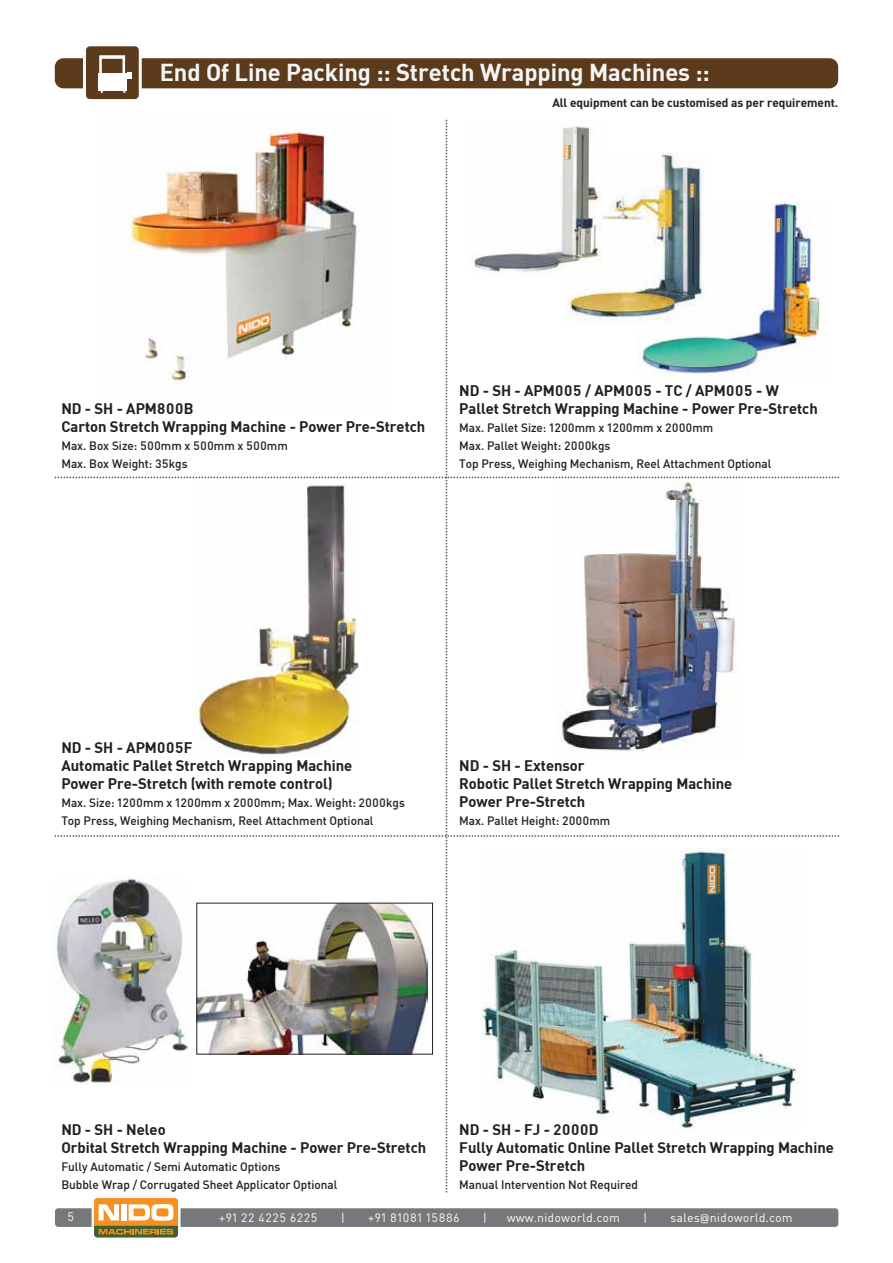
<style>
.page{position:relative;width:893px;height:1263px;background:#fff}
.page>*{position:absolute;margin:0;border:0;box-sizing:border-box;transform-origin:0 0}
.t1{font:700 24px "Sapient Sans";color:#f5f5f5}
.t2{font:700 15px/18px "Sapient Sans";color:#231f20}
.t3{font:500 12px/18px "Sapient Sans";color:#231f20}
.t4{font:12px "Sapient Sans";letter-spacing:.05em;color:#fff}
.t5{font:700 12px "Sapient Sans";color:#231f20}
</style>
<div class="page">
<div style="left:55px;top:58px;width:783px;height:30px;background:#5b3b1b;border-radius:9px"></div>
<div style="left:84px;top:45px;width:56px;height:56px;background:#5b3b1b;border-radius:5px"></div>
<div style="left:83px;top:43px;width:59px;height:59px;border:3px solid #fafcfd;border-radius:5px"></div>
<hr style="left:98px;top:73px;width:29px;height:2px;background:#fff">
<div style="left:98px;top:75px;width:29px;height:16px;background:#fff"></div>
<svg style="left:99px;top:55px;width:33px;height:24px"></svg>
<img style="left:55px;top:120px;width:785px;height:1118px">
<h1 class="t1" style="left:160px;top:56px;width:552px">End Of Line Packing :: Stretch Wrapping Machines ::</h1>
<p class="t5" style="left:552px;top:95px;width:287px">All equipment can be customised as per requirement.</p>
<p class="t2" style="left:61px;top:398px;width:365px">ND - SH - APM800B<br>Carton Stretch Wrapping Machine - Power Pre-Stretch</p>
<p class="t3" style="left:61px;top:436px;width:228px">Max. Box Size: 500mm x 500mm x 500mm<br>Max. Box Weight: 35kgs</p>
<p class="t2" style="left:459px;top:380px;width:360px">ND - SH - APM005 / APM005 - TC / APM005 - W<br>Pallet Stretch Wrapping Machine - Power Pre-Stretch</p>
<p class="t3" style="left:459px;top:418px;width:314px">Max. Pallet Size: 1200mm x 1200mm x 2000mm<br>Max. Pallet Weight: 2000kgs<br>Top Press, Weighing Mechanism, Reel Attachment Optional</p>
<p class="t2" style="left:61px;top:738px;width:292px">ND - SH - APM005F<br>Automatic Pallet Stretch Wrapping Machine<br>Power Pre-Stretch (with remote control)</p>
<p class="t3" style="left:61px;top:793px;width:345px">Max. Size: 1200mm x 1200mm x 2000mm; Max. Weight: 2000kgs<br>Top Press, Weighing Mechanism, Reel Attachment Optional</p>
<p class="t2" style="left:459px;top:756px;width:274px">ND - SH - Extensor<br>Robotic Pallet Stretch Wrapping Machine<br>Power Pre-Stretch</p>
<p class="t3" style="left:459px;top:811px;width:152px">Max. Pallet Height: 2000mm</p>
<p class="t2" style="left:61px;top:1119px;width:366px">ND - SH - Neleo<br>Orbital Stretch Wrapping Machine - Power Pre-Stretch</p>
<p class="t3" style="left:61px;top:1157px;width:277px">Fully Automatic / Semi Automatic Options<br>Bubble Wrap / Corrugated Sheet Applicator Optional</p>
<p class="t2" style="left:459px;top:1119px;width:376px">ND - SH - FJ - 2000D<br>Fully Automatic Online Pallet Stretch Wrapping Machine<br>Power Pre-Stretch</p>
<p class="t3" style="left:459px;top:1175px;width:180px">Manual Intervention Not Required</p>
<p class="t4" style="left:67px;top:1209px;width:8px">5</p>
<p class="t4" style="left:219px;top:1210px;width:100px">+91 22 4225 6225</p>
<p class="t4" style="left:341px;top:1210px;width:5px">|</p>
<p class="t4" style="left:368px;top:1210px;width:93px">+91 81081 15886</p>
<p class="t4" style="left:483px;top:1210px;width:5px">|</p>
<p class="t4" style="left:507px;top:1210px;width:114px">www.nidoworld.com</p>
<p class="t4" style="left:643px;top:1210px;width:5px">|</p>
<p class="t4" style="left:671px;top:1210px;width:123px">sales@nidoworld.com</p>
</div>
